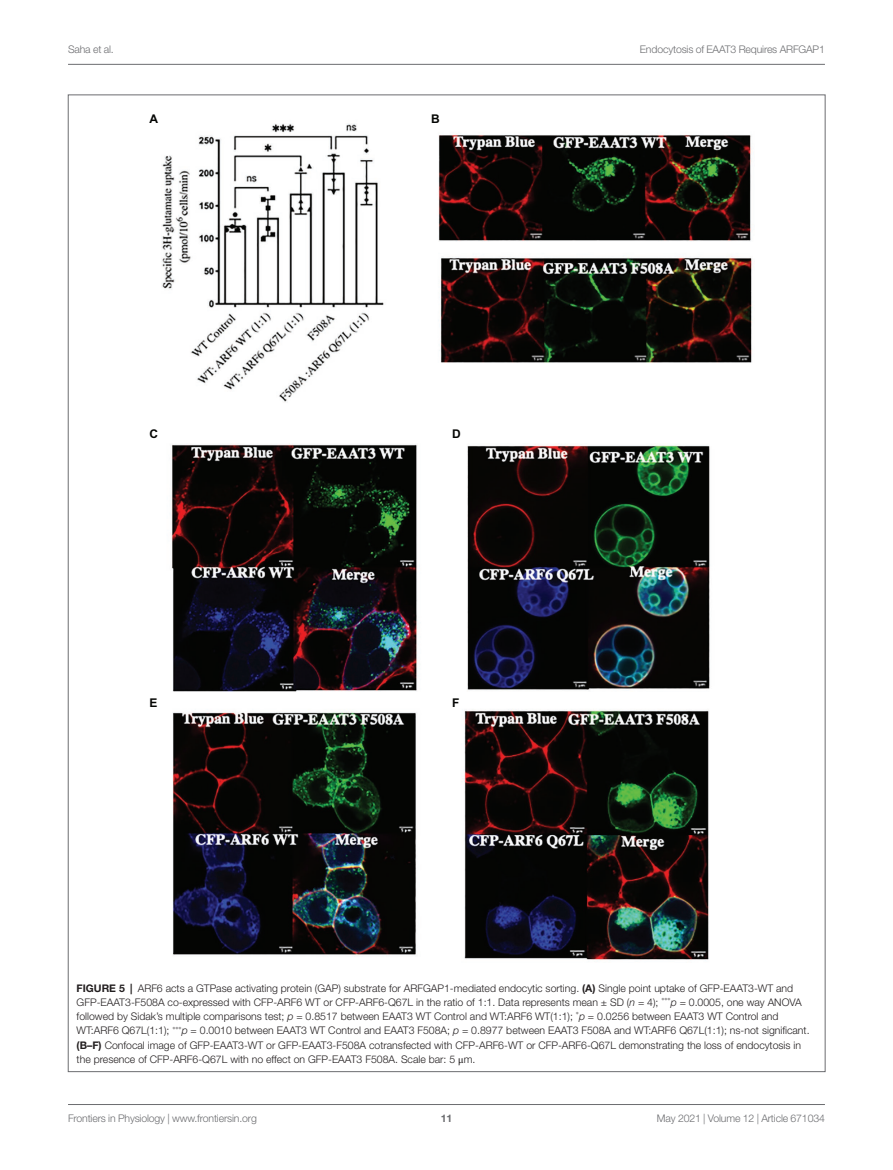
<style>
.page{position:relative;width:893px;height:1170px;background:#fff}
.page>*{position:absolute;margin:0;border:0;box-sizing:border-box;transform-origin:0 0}
.t1{font:700 12px "Arial";color:#040503}
.FIG_LEG{font:300 10.5px/14.2px "Helvetica Neue LT Std";color:#231f20}
.t2{font:300 10.5px "Helvetica Neue LT Std";letter-spacing:-.015em;color:#6c6d70}
.t3{font:700 10.5px "Helvetica Neue LT Std";color:#6c6d70}
.s1{font-weight:700}
.s2{font-style:italic}
.s3{font-family:"STIX General";font-weight:400}
</style>
<div class="page">
<hr style="left:68px;top:64px;width:757px;height:1px;background:#6c6d70">
<hr style="left:68px;top:1104px;width:757px;height:1px;background:#6c6d70">
<img style="left:162px;top:123px;width:590px;height:837px">
<p class="t2" style="left:68px;top:42px;width:47px">Saha et al.</p>
<p class="t2" style="left:640px;top:42px;width:187px">Endocytosis of EAAT3 Requires ARFGAP1</p>
<p class="t1" style="left:149px;top:110px;width:10px">A</p>
<p class="t1" style="left:431px;top:110px;width:10px">B</p>
<p class="t1" style="left:149px;top:426px;width:10px">C</p>
<p class="t1" style="left:452px;top:426px;width:10px">D</p>
<p class="t1" style="left:149px;top:694px;width:10px">E</p>
<p class="t1" style="left:452px;top:694px;width:9px">F</p>
<p class="FIG_LEG" style="left:77px;top:980px;width:734px"><span class="s1">FIGURE 5 |</span> ARF6 acts a GTPase activating protein (GAP) substrate for ARFGAP1-mediated endocytic sorting. <span class="s1">(A)</span> Single point uptake of GFP-EAAT3-WT and GFP-EAAT3-F508A co-expressed with CFP-ARF6 WT or CFP-ARF6-Q67L in the ratio of 1:1. Data represents mean ± SD (<span class="s2">n</span> = 4); <sup>***</sup><span class="s2">p</span> = 0.0005, one way ANOVA followed by Sidak’s multiple comparisons test; <span class="s2">p</span> = 0.8517 between EAAT3 WT Control and WT:ARF6 WT(1:1); <sup>*</sup><span class="s2">p</span> = 0.0256 between EAAT3 WT Control and WT:ARF6 Q67L(1:1); <sup>***</sup><span class="s2">p</span> = 0.0010 between EAAT3 WT Control and EAAT3 F508A; <span class="s2">p</span> = 0.8977 between EAAT3 F508A and WT:ARF6 Q67L(1:1); ns-not significant. <span class="s1">(B–F)</span> Confocal image of GFP-EAAT3-WT or GFP-EAAT3-F508A cotransfected with CFP-ARF6-WT or CFP-ARF6-Q67L demonstrating the loss of endocytosis in the presence of CFP-ARF6-Q67L with no effect on GFP-EAAT3 F508A. Scale bar: 5 <span class="s3">μ</span>m.</p>
<p class="t2" style="left:68px;top:1111px;width:190px">Frontiers in Physiology | www.frontiersin.org</p>
<p class="t3" style="left:441px;top:1111px;width:13px">11</p>
<p class="t2" style="left:657px;top:1111px;width:169px">May 2021 | Volume 12 | Article 671034</p>
</div>
